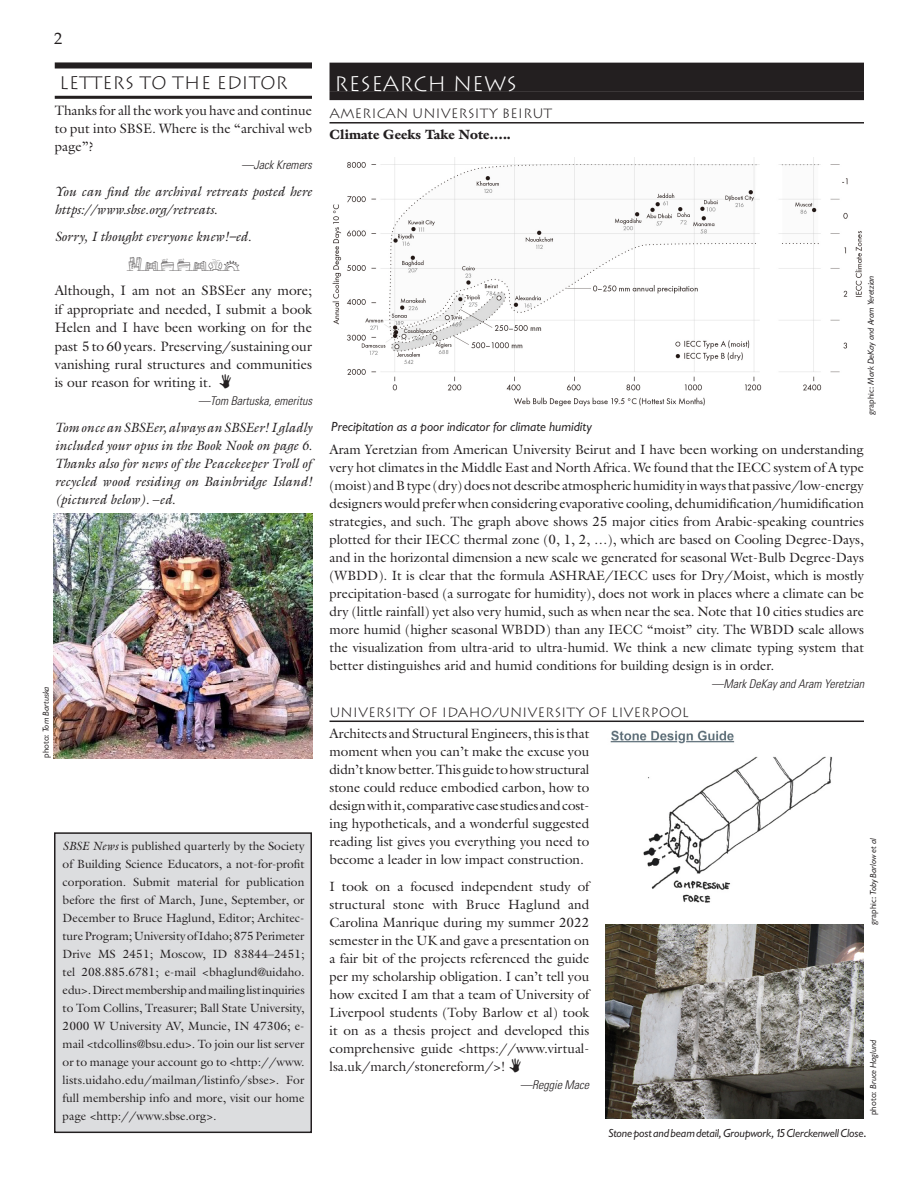
<style>
.page{position:relative;width:918px;height:1188px;background:#fff}
.page>*{position:absolute;margin:0;border:0;box-sizing:border-box;transform-origin:0 0}
.t1{font:300 21px "Lithos";color:#fff}
.sidetitle{font:300 18.15px "Lithos";color:#231f20}
.text{font:18px "Mini Pics Naked City Day";color:#231f20}
.pg{font:16.5px "Palatino Linotype";color:#231f20}
.text-2{font:13.8px/18.3px "Galliard";color:#231f20;text-align:justify}
.text-3{font:13.65px/18.1px "Galliard";color:#231f20;text-align:justify}
.t2{font:13.65px "Classical Sans Reg Ita DTC";color:#231f20}
.text-4{font:13.5px/18px "Galliard";color:#231f20;text-align:justify}
.ednote{font:italic 13.5px/18px "Galliard";color:#231f20}
.subtitle{font:300 13.5px "Lithos";color:#231f20}
.text-5{font:900 13.5px "Galliard";color:#231f20}
.text-6{font:12px/18px "Galliard";color:#231f20;text-align:justify}
.source{font:italic 300 condensed 12px "Univers";color:#231f20}
.t3{font:12px "Classical Sans Reg Ita DTC";letter-spacing:-.01em;color:#231f20}
.credits{font:9px "Classical Sans Reg Ita DTC";color:#231f20}
.s1{font-style:normal}
.s2{font-family:"Classical Sans Regular DTC"}
.s3{font-style:italic}
</style>
<div class="page">
<div style="left:55px;top:833px;width:256px;height:299px;background:#dcdddf"></div>
<div style="left:54px;top:832px;width:258px;height:301px;border:2px solid #231f20"></div>
<div style="left:55px;top:62px;width:257px;height:7px;background:#231f20"></div>
<hr style="left:55px;top:96px;width:257px;height:3px;background:#231f20">
<div style="left:330px;top:63px;width:534px;height:28px;background:#231f20"></div>
<div style="left:330px;top:91px;width:534px;height:9px;background:#231f20"></div>
<hr style="left:330px;top:122px;width:534px;height:2px;background:#231f20">
<hr style="left:330px;top:721px;width:534px;height:1px;background:#231f20">
<img style="left:332px;top:157px;width:530px;height:250px">
<img style="left:610px;top:730px;width:222px;height:173px">
<img style="left:54px;top:514px;width:258px;height:244px">
<img style="left:606px;top:925px;width:258px;height:193px">
<p class="pg" style="left:54px;top:27px;width:10px">2</p>
<p class="t1" style="left:334px;top:72px;width:184px">RESEARCH NEWS</p>
<p class="subtitle" style="left:330px;top:106px;width:224px">AMERICAN UNIVERSITY BEIRUT</p>
<p class="text-5" style="left:330px;top:126px;width:183px">Climate Geeks Take Note…..</p>
<p class="sidetitle" style="left:59px;top:72px;width:230px">LETTERS TO THE EDITOR</p>
<p class="text-3" style="left:55px;top:101px;width:259px">Thanks for all the work you have and continue to put into SBSE. Where is the “archival web page”?</p>
<p class="source" style="left:241px;top:158px;width:72px">—Jack Kremers</p>
<p class="ednote" style="left:55px;top:182px;width:259px">You can find the archival retreats posted here https://www.sbse.org/retreats.</p>
<p class="ednote" style="left:55px;top:227px;width:198px">Sorry, I thought everyone knew!–ed.</p>
<p class="text" style="left:127px;top:255px;width:114px">letters</p>
<p class="text-2" style="left:55px;top:281px;width:259px">Although, I am not an SBSEer any more; if appropriate and needed, I submit a book Helen and I have been working on for the past 5 to 60 years. Preserving/sustaining our vanishing rural structures and communities is our reason for writing it.</p>
<p class="source" style="left:198px;top:394px;width:115px">—Tom Bartuska, emeritus</p>
<p class="ednote" style="left:55px;top:419px;width:259px;text-align:justify">Tom once an SBSEer, always an SBSEer! I gladly included your opus in the Book Nook on page 6.<br>Thanks also for news of the Peacekeeper Troll of recycled wood residing on Bainbridge Island! (pictured below). <span class="s1">–</span>ed.</p>
<p class="t2" style="left:331px;top:419px;width:262px">Precipitation as a poor indicator for climate humidity</p>
<p class="credits" style="left:866px;top:415px;width:141px;rotate:-90deg"><span class="s2">graphic:</span> Mark DeKay and Aram Yeretzian</p>
<p class="text-4" style="left:330px;top:440px;width:536px">Aram Yeretzian from American University Beirut and I have been working on understanding very hot climates in the Middle East and North Africa. We found that the IECC system of A type (moist) and B type (dry) does not describe atmospheric humidity in ways that passive/low-energy designers would prefer when considering evaporative cooling, dehumidification/humidification strategies, and such. The graph above shows 25 major cities from Arabic-speaking countries plotted for their IECC thermal zone (0, 1, 2, …), which are based on Cooling Degree-Days, and in the horizontal dimension a new scale we generated for seasonal Wet-Bulb Degree-Days (WBDD). It is clear that the formula ASHRAE/IECC uses for Dry/Moist, which is mostly precipitation-based (a surrogate for humidity), does not work in places where a climate can be dry (little rainfall) yet also very humid, such as when near the sea. Note that 10 cities studies are more humid (higher seasonal WBDD) than any IECC “moist” city. The WBDD scale allows the visualization from ultra-arid to ultra-humid. We think a new climate typing system that better distinguishes arid and humid conditions for building design is in order.</p>
<p class="source" style="left:711px;top:677px;width:154px">—Mark DeKay and Aram Yeretzian</p>
<p class="subtitle" style="left:330px;top:704px;width:361px">UNIVERSITY OF IDAHO/UNIVERSITY OF LIVERPOOL</p>
<p class="text-4" style="left:330px;top:724px;width:261px">Architects and Structural Engineers, this is that moment when you can’t make the excuse you didn’t know better. This guide to how structural stone could reduce embodied carbon, how to design with it, comparative case studies and cost&shy;ing hypotheticals, and a wonderful suggested reading list gives you everything you need to become a leader in low impact construction.</p>
<p class="text-4" style="left:330px;top:877px;width:261px">I took on a focused independent study of structural stone with Bruce Haglund and Carolina Manrique during my summer 2022 semester in the UK and gave a presentation on a fair bit of the projects referenced the guide per my scholarship obligation. I can’t tell you how excited I am that a team of University of Liverpool students (Toby Barlow et al) took it on as a thesis project and developed this comprehensive guide &lt;https://www.virtual&shy;lsa.uk/march/stonereform/&gt;!</p>
<p class="source" style="left:520px;top:1077px;width:71px">—Reggie Mace</p>
<p class="credits" style="left:41px;top:758px;width:73px;rotate:-90deg"><span class="s2">photo:</span> Tom Bartuska</p>
<p class="credits" style="left:868px;top:925px;width:88px;rotate:-90deg"><span class="s2">graphic:</span> Toby Barlow et al</p>
<p class="text-6" style="left:63px;top:837px;width:244px"><span class="s3">SBSE News</span> is published quarterly by the Society of Building Science Educators, a not-for-profit corporation. Submit material for publication before the first of March, June, September, or December to Bruce Haglund, Editor; Architec&shy;ture Program; University of Idaho; 875 Perimeter Drive MS 2451; Moscow, ID 83844–2451; tel 208.885.6781; e-mail &lt;bhaglund@uidaho. edu&gt;. Direct membership and mailing list inquiries to Tom Collins, Treasurer; Ball State University, 2000 W University AV, Muncie, IN 47306; e&shy;mail &lt;tdcollins@bsu.edu&gt;. To join our list server or to manage your account go to &lt;http://www. lists.uidaho.edu/mailman/listinfo/sbse&gt;. For full membership info and more, visit our home page &lt;http://www.sbse.org&gt;.</p>
<p class="credits" style="left:868px;top:1115px;width:77px;rotate:-90deg"><span class="s2">photo:</span> Bruce Haglund</p>
<p class="t3" style="left:608px;top:1126px;width:260px">Stone post and beam detail, Groupwork, 15 Clerckenwell Close<span class="s2">.</span></p>
</div>
